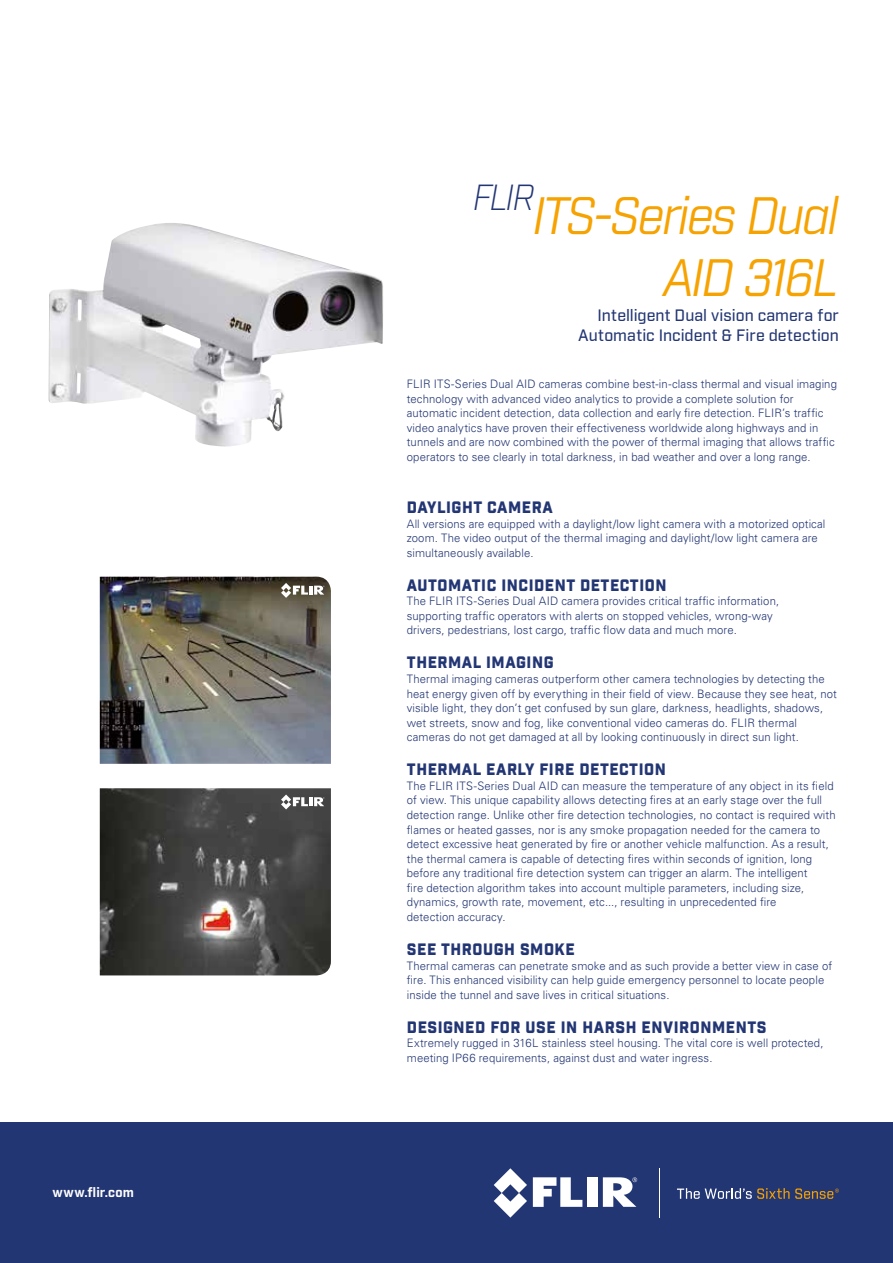
<style>
.page{position:relative;width:893px;height:1263px;background:#fff}
.page>*{position:absolute;margin:0;border:0;box-sizing:border-box;transform-origin:0 0}
.t1{font:italic 51px/61.3px "Industry";letter-spacing:-.045em;color:#f6a200;text-align:right}
.t2{font:italic 300 35.25px "Industry";color:#233674}
.t3{font:900 16.05px "Industry";letter-spacing:.035em;color:#233674}
.t4{font:500 16.05px/19.2px "Industry";color:#233674;text-align:right}
.t5{font:700 13.2px "Industry";letter-spacing:.015em;color:#fff}
.t6{font:300 11.7px/14.5px "Univers LT Std";letter-spacing:.01em;color:#233674}
</style>
<div class="page">
<img style="left:100px;top:577px;width:231px;height:187px">
<svg style="left:100px;top:788px;width:231px;height:187px;background:#474644"></svg>
<div style="left:0;top:1123px;width:893px;height:140px;background:#233674"></div>
<svg style="left:533px;top:1177px;width:49px;height:30px"></svg>
<div style="left:587px;top:1177px;width:11px;height:30px;background:#fff"></div>
<svg style="left:494px;top:1168px;width:33px;height:49px"></svg>
<svg style="left:603px;top:1177px;width:34px;height:30px"></svg>
<svg style="left:677px;top:1188px;width:112px;height:11px"></svg>
<hr style="left:659px;top:1168px;width:1px;height:49px;background:#fff">
<svg style="left:795px;top:1188px;width:44px;height:11px"></svg>
<img style="left:48px;top:223px;width:335px;height:224px">
<p class="t5" style="left:53px;top:1184px;width:83px">www.flir.com</p>
<h2 class="t2" style="left:473px;top:177px;width:63px">FLIR</h2>
<h1 class="t1" style="left:533px;top:187px;width:308px">ITS-Series Dual<br>AID 316L</h1>
<h3 class="t4" style="left:578px;top:307px;width:262px">Intelligent Dual vision camera for<br>Automatic Incident &amp; Fire detection</h3>
<p class="t6" style="left:407px;top:377px;width:432px">FLIR ITS-Series Dual AID cameras combine best-in-class thermal and visual imaging technology with advanced video analytics to provide a complete solution for automatic incident detection, data collection and early fire detection. FLIR’s traffic video analytics have proven their effectiveness worldwide along highways and in tunnels and are now combined with the power of thermal imaging that allows traffic operators to see clearly in total darkness, in bad weather and over a long range.</p>
<h3 class="t3" style="left:407px;top:497px;width:147px">DAYLIGHT CAMERA</h3>
<p class="t6" style="left:407px;top:516px;width:420px">All versions are equipped with a daylight/low light camera with a motorized optical zoom. The video output of the thermal imaging and daylight/low light camera are simultaneously available.</p>
<h3 class="t3" style="left:407px;top:575px;width:261px">AUTOMATIC INCIDENT DETECTION</h3>
<p class="t6" style="left:407px;top:594px;width:374px">The FLIR ITS-Series Dual AID camera provides critical traffic information, supporting traffic operators with alerts on stopped vehicles, wrong-way drivers, pedestrians, lost cargo, traffic flow data and much more.</p>
<h3 class="t3" style="left:407px;top:653px;width:148px">THERMAL IMAGING</h3>
<p class="t6" style="left:407px;top:671px;width:431px">Thermal imaging cameras outperform other camera technologies by detecting the heat energy given off by everything in their field of view. Because they see heat, not visible light, they don’t get confused by sun glare, darkness, headlights, shadows, wet streets, snow and fog, like conventional video cameras do. FLIR thermal cameras do not get damaged at all by looking continuously in direct sun light.</p>
<h3 class="t3" style="left:407px;top:760px;width:261px">THERMAL EARLY FIRE DETECTION</h3>
<p class="t6" style="left:407px;top:778px;width:430px">The FLIR ITS-Series Dual AID can measure the temperature of any object in its field of view. This unique capability allows detecting fires at an early stage over the full detection range. Unlike other fire detection technologies, no contact is required with flames or heated gasses, nor is any smoke propagation needed for the camera to detect excessive heat generated by fire or another vehicle malfunction. As a result, the thermal camera is capable of detecting fires within seconds of ignition, long before any traditional fire detection system can trigger an alarm. The intelligent<br>fire detection algorithm takes into account multiple parameters, including size, dynamics, growth rate, movement, etc..., resulting in unprecedented fire<br>detection accuracy.</p>
<h3 class="t3" style="left:407px;top:939px;width:169px">SEE THROUGH SMOKE</h3>
<p class="t6" style="left:407px;top:958px;width:427px">Thermal cameras can penetrate smoke and as such provide a better view in case of fire. This enhanced visibility can help guide emergency personnel to locate people inside the tunnel and save lives in critical situations.</p>
<h3 class="t3" style="left:407px;top:1017px;width:361px">DESIGNED FOR USE IN HARSH ENVIRONMENTS</h3>
<p class="t6" style="left:407px;top:1036px;width:418px">Extremely rugged in 316L stainless steel housing. The vital core is well protected, meeting IP66 requirements, against dust and water ingress.</p>
</div>
